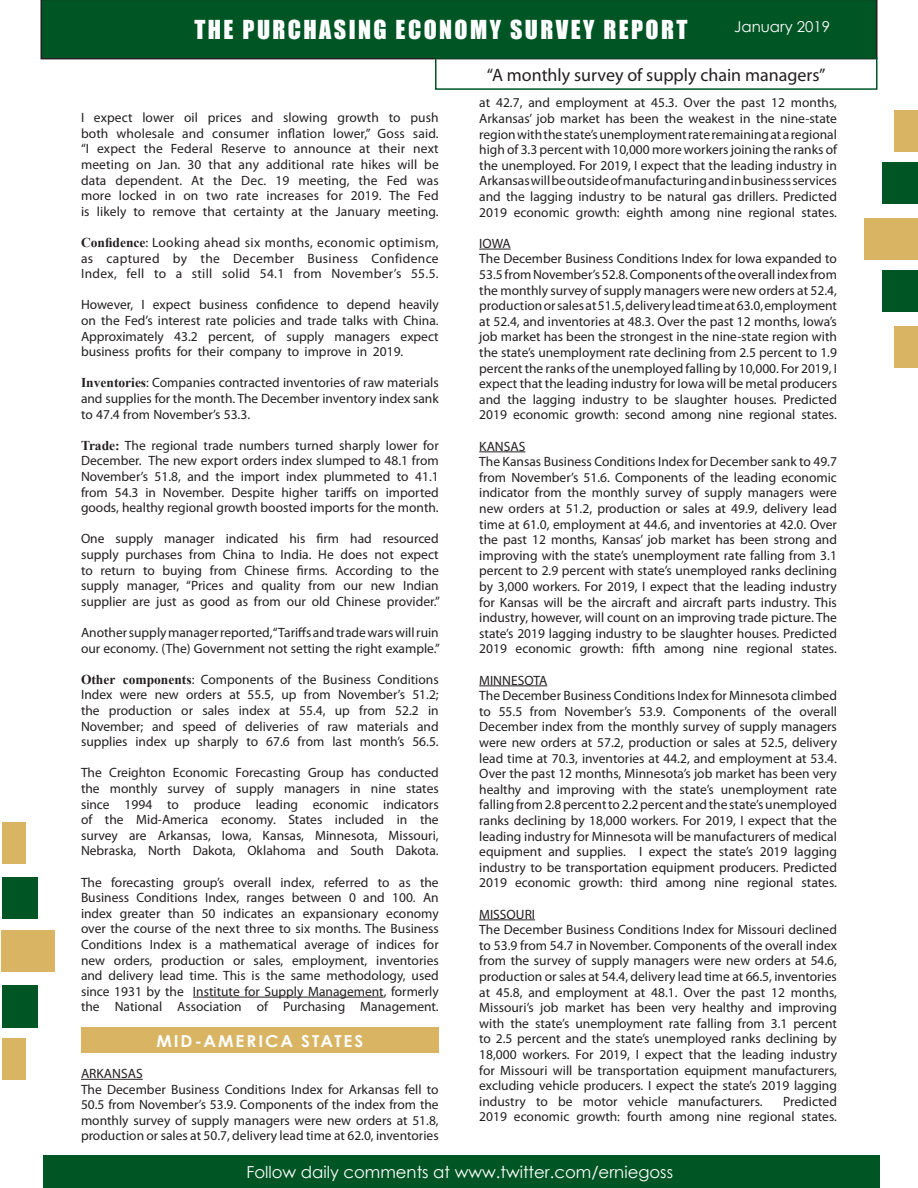
<style>
.page{position:relative;width:918px;height:1188px;background:#fff}
.page>*{position:absolute;margin:0;border:0;box-sizing:border-box;transform-origin:0 0}
.t1{font:24px "Impact";letter-spacing:.1em;color:#fff}
.t2{font:18px "Myriad Pro";color:#231f20}
.t3{font:16.5px "Century Gothic";color:#fff}
.Paragraph_Style_1{font:700 16.5px "Century Gothic";letter-spacing:.115em;color:#fff;scale:1.04 1}
.t4{font:15px "Century Gothic";color:#fff}
.t5{font:13.5px/15.6px "Myriad Pro";color:#231f20;text-align:justify}
.s1{font-family:"Times New Roman";font-weight:700}
</style>
<div class="page">
<div style="left:43px;top:1155px;width:837px;height:33px;background:#005525"></div>
<div style="left:2px;top:822px;width:24px;height:42px;background:#d9b462"></div>
<div style="left:2px;top:877px;width:36px;height:42px;background:#005525"></div>
<div style="left:1px;top:930px;width:54px;height:42px;background:#d9b462"></div>
<div style="left:2px;top:985px;width:36px;height:42px;background:#005525"></div>
<div style="left:2px;top:1038px;width:24px;height:42px;background:#d9b462"></div>
<div style="left:894px;top:326px;width:24px;height:42px;background:#d9b462"></div>
<div style="left:882px;top:270px;width:36px;height:42px;background:#005525"></div>
<div style="left:864px;top:218px;width:54px;height:42px;background:#d9b462"></div>
<div style="left:882px;top:162px;width:36px;height:42px;background:#005525"></div>
<div style="left:894px;top:110px;width:24px;height:42px;background:#d9b462"></div>
<div style="left:40px;top:0;width:838px;height:59px;background:#005525"></div>
<div style="left:435px;top:57px;width:443px;height:33px;border:2px solid #005525"></div>
<hr style="left:193px;top:997px;width:191px;height:1px;background:#231f20">
<hr style="left:81px;top:1079px;width:62px;height:1px;background:#231f20">
<div style="left:81px;top:1027px;width:358px;height:26px;background:#d9b462"></div>
<hr style="left:479px;top:249px;width:32px;height:1px;background:#231f20">
<hr style="left:479px;top:452px;width:46px;height:1px;background:#231f20">
<hr style="left:479px;top:686px;width:68px;height:1px;background:#231f20">
<hr style="left:479px;top:920px;width:56px;height:1px;background:#231f20">
<p class="t1" style="left:194px;top:11px;width:495px">THE PURCHASING ECONOMY SURVEY REPORT</p>
<p class="t4" style="left:734px;top:17px;width:97px">January 2019</p>
<p class="t5" style="left:81px;top:110px;width:359px">I expect lower oil prices and slowing growth to push both wholesale and consumer inflation lower,” Goss said. “I expect the Federal Reserve to announce at their next meeting on Jan. 30 that any additional rate hikes will be data dependent. At the Dec. 19 meeting, the Fed was more locked in on two rate increases for 2019. The Fed is likely to remove that certainty at the January meeting.</p>
<p class="t5" style="left:81px;top:234px;width:359px"><span class="s1">Confidence</span>: Looking ahead six months, economic optimism, as captured by the December Business Confidence Index, fell to a still solid 54.1 from November’s 55.5.</p>
<p class="t5" style="left:81px;top:297px;width:359px">However, I expect business confidence to depend heavily on the Fed’s interest rate policies and trade talks with China.<br>Approximately 43.2 percent, of supply managers expect business profits for their company to improve in 2019.</p>
<p class="t5" style="left:81px;top:375px;width:359px"><span class="s1">Inventories</span>: Companies contracted inventories of raw materials and supplies for the month. The December inventory index sank to 47.4 from November’s 53.3.</p>
<p class="t5" style="left:81px;top:437px;width:359px"><span class="s1">Trade:</span> The regional trade numbers turned sharply lower for December. The new export orders index slumped to 48.1 from November’s 51.8, and the import index plummeted to 41.1 from 54.3 in November. Despite higher tariffs on imported goods, healthy regional growth boosted imports for the month.</p>
<p class="t5" style="left:81px;top:531px;width:360px">One supply manager indicated his firm had resourced supply purchases from China to India. He does not expect to return to buying from Chinese firms. According to the supply manager, “Prices and quality from our new Indian supplier are just as good as from our old Chinese provider.”</p>
<p class="t5" style="left:81px;top:624px;width:360px">Another supply manager reported, “Tariffs and trade wars will ruin our economy. (The) Government not setting the right example.”</p>
<p class="t5" style="left:81px;top:671px;width:359px"><span class="s1">Other components</span>: Components of the Business Conditions Index were new orders at 55.5, up from November’s 51.2; the production or sales index at 55.4, up from 52.2 in November; and speed of deliveries of raw materials and supplies index up sharply to 67.6 from last month’s 56.5.</p>
<p class="t5" style="left:81px;top:765px;width:359px">The Creighton Economic Forecasting Group has conducted the monthly survey of supply managers in nine states since 1994 to produce leading economic indicators of the Mid-America economy. States included in the survey are Arkansas, Iowa, Kansas, Minnesota, Missouri, Nebraska, North Dakota, Oklahoma and South Dakota.</p>
<p class="t5" style="left:81px;top:874px;width:359px">The forecasting group’s overall index, referred to as the Business Conditions Index, ranges between 0 and 100. An index greater than 50 indicates an expansionary economy over the course of the next three to six months. The Business Conditions Index is a mathematical average of indices for new orders, production or sales, employment, inventories and delivery lead time. This is the same methodology, used since 1931 by the Institute for Supply Management, formerly the National Association of Purchasing Management.</p>
<p class="Paragraph_Style_1" style="left:156px;top:1028px;width:201px">MID-AMERICA STATES</p>
<p class="t5" style="left:81px;top:1065px;width:63px">ARKANSAS</p>
<p class="t5" style="left:81px;top:1081px;width:359px">The December Business Conditions Index for Arkansas fell to 50.5 from November’s 53.9. Components of the index from the monthly survey of supply managers were new orders at 51.8, production or sales at 50.7, delivery lead time at 62.0, inventories</p>
<p class="t2" style="left:487px;top:64px;width:340px">“A monthly survey of supply chain managers”</p>
<p class="t5" style="left:479px;top:95px;width:359px">at 42.7, and employment at 45.3. Over the past 12 months, Arkansas’ job market has been the weakest in the nine-state region with the state’s unemployment rate remaining at a regional high of 3.3 percent with 10,000 more workers joining the ranks of the unemployed. For 2019, I expect that the leading industry in Arkansas will be outside of manufacturing and in business services and the lagging industry to be natural gas drillers. Predicted 2019 economic growth: eighth among nine regional states.</p>
<p class="t5" style="left:479px;top:235px;width:33px">IOWA</p>
<p class="t5" style="left:479px;top:251px;width:359px">The December Business Conditions Index for Iowa expanded to 53.5 from November’s 52.8. Components of the overall index from the monthly survey of supply managers were new orders at 52.4, production or sales at 51.5, delivery lead time at 63.0, employment at 52.4, and inventories at 48.3. Over the past 12 months, Iowa’s job market has been the strongest in the nine-state region with the state’s unemployment rate declining from 2.5 percent to 1.9 percent the ranks of the unemployed falling by 10,000. For 2019, I expect that the leading industry for Iowa will be metal producers and the lagging industry to be slaughter houses. Predicted 2019 economic growth: second among nine regional states.</p>
<p class="t5" style="left:479px;top:438px;width:48px">KANSAS</p>
<p class="t5" style="left:479px;top:454px;width:359px">The Kansas Business Conditions Index for December sank to 49.7 from November’s 51.6. Components of the leading economic indicator from the monthly survey of supply managers were new orders at 51.2, production or sales at 49.9, delivery lead time at 61.0, employment at 44.6, and inventories at 42.0. Over the past 12 months, Kansas’ job market has been strong and improving with the state’s unemployment rate falling from 3.1 percent to 2.9 percent with state’s unemployed ranks declining by 3,000 workers. For 2019, I expect that the leading industry for Kansas will be the aircraft and aircraft parts industry. This industry, however, will count on an improving trade picture. The state’s 2019 lagging industry to be slaughter houses. Predicted 2019 economic growth: fifth among nine regional states.</p>
<p class="t5" style="left:479px;top:672px;width:70px">MINNESOTA</p>
<p class="t5" style="left:479px;top:688px;width:359px">The December Business Conditions Index for Minnesota climbed to 55.5 from November’s 53.9. Components of the overall December index from the monthly survey of supply managers were new orders at 57.2, production or sales at 52.5, delivery lead time at 70.3, inventories at 44.2, and employment at 53.4.<br>Over the past 12 months, Minnesota’s job market has been very healthy and improving with the state’s unemployment rate falling from 2.8 percent to 2.2 percent and the state’s unemployed ranks declining by 18,000 workers. For 2019, I expect that the leading industry for Minnesota will be manufacturers of medical equipment and supplies. I expect the state’s 2019 lagging industry to be transportation equipment producers. Predicted 2019 economic growth: third among nine regional states.</p>
<p class="t5" style="left:479px;top:906px;width:57px">MISSOURI</p>
<p class="t5" style="left:479px;top:922px;width:359px">The December Business Conditions Index for Missouri declined to 53.9 from 54.7 in November. Components of the overall index from the survey of supply managers were new orders at 54.6, production or sales at 54.4, delivery lead time at 66.5, inventories at 45.8, and employment at 48.1. Over the past 12 months, Missouri’s job market has been very healthy and improving with the state’s unemployment rate falling from 3.1 percent to 2.5 percent and the state’s unemployed ranks declining by 18,000 workers. For 2019, I expect that the leading industry for Missouri will be transportation equipment manufacturers, excluding vehicle producers. I expect the state’s 2019 lagging industry to be motor vehicle manufacturers.</p>
<p class="t5" style="left:479px;top:1093px;width:359px;text-align:right">Predicted<br>2019 economic growth: fourth among nine regional states.</p>
<p class="t3" style="left:246px;top:1160px;width:428px">Follow daily comments at www.twitter.com/erniegoss</p>
</div>
